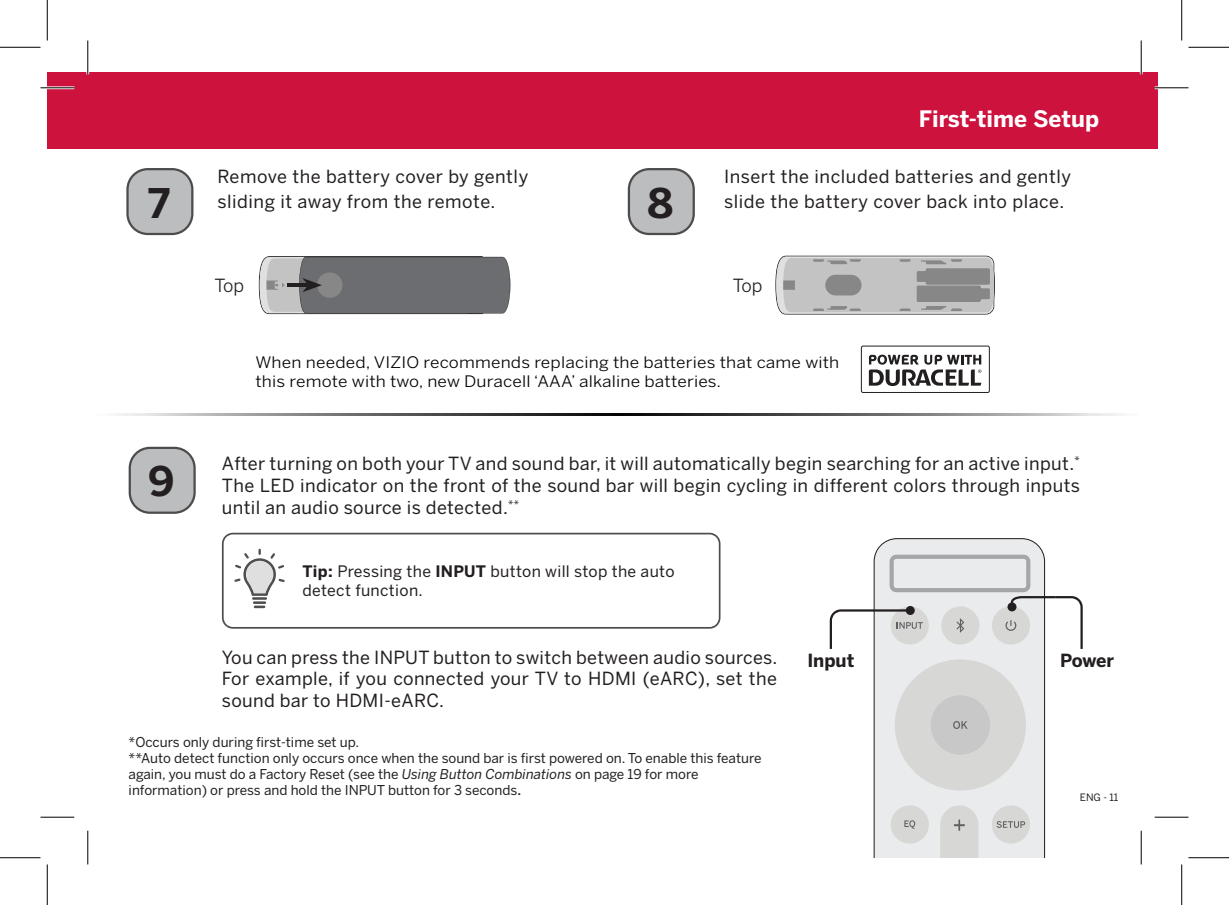
<style>
.page{position:relative;width:1229px;height:905px;background:#fff}
.page>*{position:absolute;margin:0;border:0;box-sizing:border-box;transform-origin:0 0}
.t1{font:700 40.5px "Benton Sans";color:#231f20}
.t2{font:700 22.5px "Benton Sans";color:#fff}
.t3{font:18px/21.6px "Benton Sans";letter-spacing:.02em;color:#231f20}
.t4{font:700 18px "Benton Sans";color:#231f20}
.t5{font:18px "Benton Sans";letter-spacing:-.07em;color:#231f20}
.t6{font:15.75px/18.9px "Benton Sans";letter-spacing:.01em;color:#040503;scale:1.1 1}
.t7{font:15.75px/18.9px "Benton Sans";letter-spacing:.02em;color:#231f20}
.t8{font:13.5px/15.8px "Benton Sans";color:#231f20}
.t9{font:10.12px "Benton Sans";color:#231f20}
.s1{font-weight:700}
.s2{font-style:italic}
.s3{font-weight:500}
</style>
<div class="page">
<div style="left:47px;top:72px;width:1110px;height:76px;background:#cd123d"></div>
<svg style="left:775px;top:256px;width:219px;height:58px;background:#b3b3b3"></svg>
<svg style="left:126px;top:168px;width:67px;height:67px;background:#b5b6b8"></svg>
<svg style="left:628px;top:168px;width:67px;height:67px;background:#b5b6b7"></svg>
<svg style="left:117px;top:413px;width:1004px;height:2px;background:#706f6f"></svg>
<svg style="left:129px;top:447px;width:67px;height:67px;background:#b5b6b8"></svg>
<div style="left:873px;top:538px;width:172px;height:319px;background:#eaebec"></div>
<div style="left:890px;top:805px;width:39px;height:38px;background:#d7d7d5;border-radius:50%"></div>
<div style="left:991px;top:805px;width:39px;height:38px;background:#d7d7d5;border-radius:50%"></div>
<div style="left:894px;top:659px;width:132px;height:131px;background:#d7d7d5;border-radius:50%"></div>
<div style="left:930px;top:695px;width:60px;height:59px;background:#c8c8c9;border-radius:50%"></div>
<svg style="left:940px;top:805px;width:38px;height:52px;background:#d6d6d4"></svg>
<svg style="left:996px;top:821px;width:29px;height:6px"></svg>
<svg style="left:904px;top:820px;width:11px;height:8px"></svg>
<svg style="left:953px;top:721px;width:14px;height:8px"></svg>
<div style="left:861px;top:345px;width:128px;height:48px;border:1px solid #231f20;border-radius:2px"></div>
<svg style="left:869px;top:354px;width:112px;height:32px"></svg>
<svg style="left:222px;top:532px;width:498px;height:96px"></svg>
<svg style="left:234px;top:548px;width:51px;height:60px"></svg>
<svg style="left:829px;top:554px;width:253px;height:95px"></svg>
<div style="left:905px;top:606px;width:9px;height:9px;background:#231f20;border-radius:50%"></div>
<svg style="left:259px;top:256px;width:251px;height:58px;background:#797a7c"></svg>
<hr style="left:40px;top:86px;width:34px;height:3px;background:#fff">
<hr style="left:1154px;top:86px;width:34px;height:3px;background:#fff">
<hr style="left:86px;top:40px;width:3px;height:34px;background:#fff">
<hr style="left:1139px;top:40px;width:3px;height:34px;background:#fff">
<hr style="left:40px;top:87px;width:34px;height:1px;background:#000">
<hr style="left:1154px;top:87px;width:34px;height:1px;background:#000">
<hr style="left:40px;top:816px;width:34px;height:1px;background:#000">
<hr style="left:1154px;top:816px;width:34px;height:1px;background:#000">
<hr style="left:87px;top:40px;width:1px;height:34px;background:#000">
<hr style="left:87px;top:830px;width:1px;height:34px;background:#000">
<hr style="left:1140px;top:40px;width:1px;height:34px;background:#000">
<hr style="left:1140px;top:830px;width:1px;height:34px;background:#000">
<hr style="left:0;top:47px;width:40px;height:1px;background:#000">
<hr style="left:1188px;top:47px;width:40px;height:1px;background:#000">
<hr style="left:0;top:857px;width:40px;height:1px;background:#000">
<hr style="left:1188px;top:857px;width:40px;height:1px;background:#000">
<hr style="left:47px;top:0;width:1px;height:40px;background:#000">
<hr style="left:47px;top:864px;width:1px;height:40px;background:#000">
<hr style="left:1181px;top:0;width:1px;height:40px;background:#000">
<hr style="left:1181px;top:864px;width:1px;height:40px;background:#000">
<h1 class="t1" style="left:148px;top:177px;width:23px">7</h1>
<p class="t3" style="left:217px;top:165px;width:312px;line-height:24.8px">Remove the battery cover by gently sliding it away from the remote.</p>
<h1 class="t1" style="left:647px;top:177px;width:27px">8</h1>
<p class="t2" style="left:919px;top:105px;width:182px">First-time Setup</p>
<p class="t3" style="left:724px;top:165px;width:348px;line-height:24.8px">Insert the included batteries and gently slide the battery cover back into place.</p>
<p class="t5" style="left:214px;top:275px;width:31px">Top</p>
<p class="t5" style="left:733px;top:275px;width:31px">Top</p>
<p class="t6" style="left:255px;top:353px;width:532px">When needed, VIZIO recommends replacing the batteries that came with this remote with two, new Duracell ‘AAA’ alkaline batteries.</p>
<h1 class="t1" style="left:148px;top:456px;width:28px">9</h1>
<p class="t3" style="left:222px;top:453px;width:859px;text-align:justify">After turning on both your TV and sound bar, it will automatically begin searching for an active input.<sup>* </sup>The LED indicator on the front of the sound bar will begin cycling in different colors through inputs until an audio source is detected.<sup>**</sup></p>
<p class="t7" style="left:302px;top:562px;width:374px"><span class="s1">Tip:</span> Pressing the <span class="s1">INPUT</span> button will stop the auto detect function.</p>
<p class="t3" style="left:222px;top:646px;width:557px;text-align:justify">You can press the INPUT button to switch between audio sources.<br>For example, if you connected your TV to HDMI (eARC), set the sound bar to HDMI-eARC.</p>
<p class="t8" style="left:129px;top:734px;width:634px">*Occurs only during first-time set up.<br>**Auto detect function only occurs once when the sound bar is first powered on. To enable this feature again, you must do a Factory Reset (see the <span class="s2">Using Button Combinations</span> on page 19 for more information) or press and hold the INPUT button for 3 seconds<span class="s3">.</span></p>
<p class="t4" style="left:807px;top:649px;width:49px">Input</p>
<p class="t4" style="left:1060px;top:649px;width:55px">Power</p>
<p class="t9" style="left:1079px;top:791px;width:40px">ENG - 11</p>
</div>
